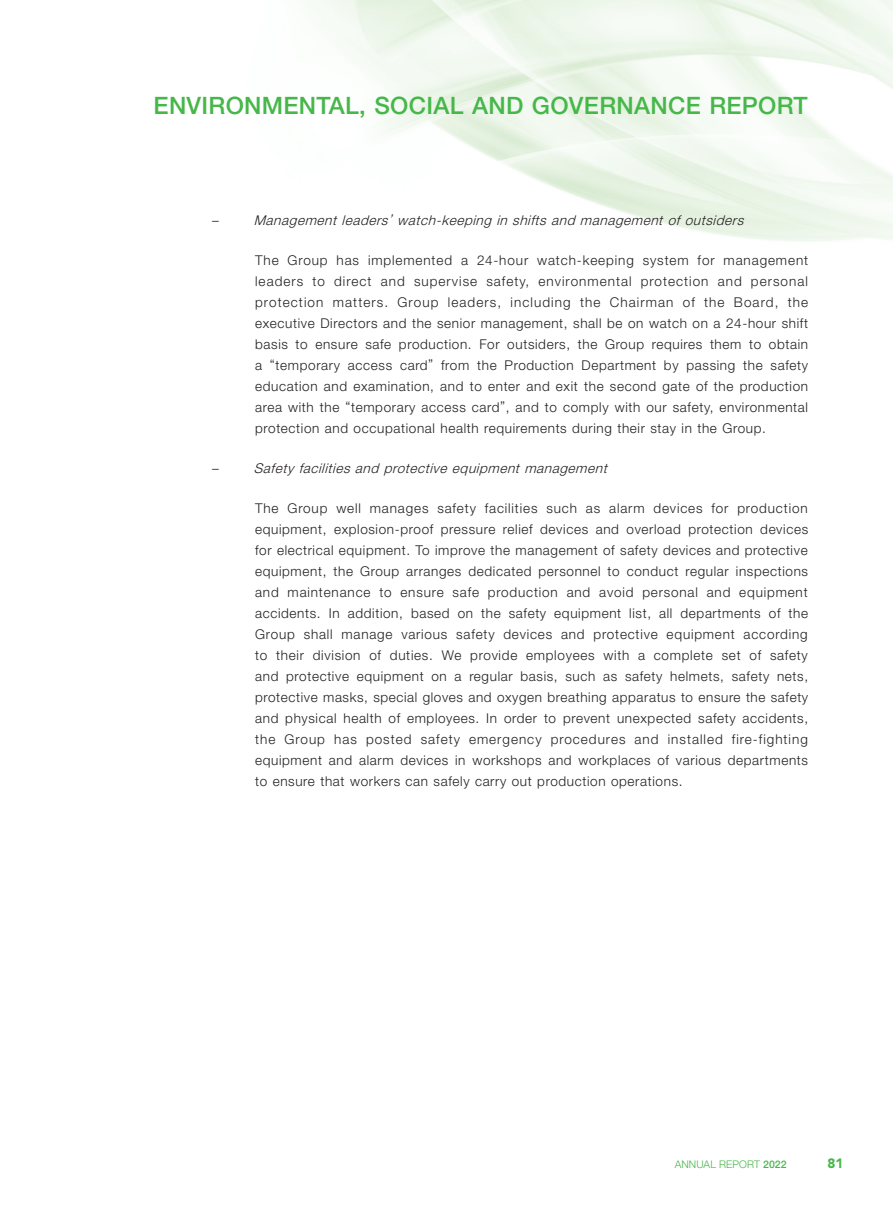
<style>
.page{position:relative;width:893px;height:1212px;background:#fff}
.page>*{position:absolute;margin:0;border:0;box-sizing:border-box;transform-origin:0 0}
.t1{font:500 24px "Helvetica Neue LT Std";letter-spacing:.01em;color:#46b749}
.t2{font:300 13.5px/21px "Helvetica Neue LT Std";letter-spacing:.05em;color:#231f20;text-align:justify}
.t3{font:italic 300 13.5px "Helvetica Neue LT Std";color:#231f20}
.t4{font:900 13.5px "Avenir LT Std";color:#46b749}
.t5{font:300 10.5px "Helvetica Neue LT Std";letter-spacing:.005em;color:#46b749}
.s1{font-weight:500}
</style>
<div class="page">
<h1 class="t1" style="left:154px;top:91px;width:656px">ENVIRONMENTAL, SOCIAL AND GOVERNANCE REPORT</h1>
<p class="t3" style="left:211px;top:212px;width:538px">– Management leaders’ watch-keeping in shifts and management of outsiders</p>
<p class="t2" style="left:255px;top:249px;width:555px">The Group has implemented a 24-hour watch-keeping system for management leaders to direct and supervise safety, environmental protection and personal protection matters. Group leaders, including the Chairman of the Board, the executive Directors and the senior management, shall be on watch on a 24-hour shift basis to ensure safe production. For outsiders, the Group requires them to obtain a “temporary access card” from the Production Department by passing the safety education and examination, and to enter and exit the second gate of the production area with the “temporary access card”, and to comply with our safety, environmental protection and occupational health requirements during their stay in the Group.</p>
<p class="t3" style="left:211px;top:460px;width:401px">– Safety facilities and protective equipment management</p>
<p class="t2" style="left:255px;top:497px;width:555px">The Group well manages safety facilities such as alarm devices for production equipment, explosion-proof pressure relief devices and overload protection devices for electrical equipment. To improve the management of safety devices and protective equipment, the Group arranges dedicated personnel to conduct regular inspections and maintenance to ensure safe production and avoid personal and equipment accidents. In addition, based on the safety equipment list, all departments of the Group shall manage various safety devices and protective equipment according to their division of duties. We provide employees with a complete set of safety and protective equipment on a regular basis, such as safety helmets, safety nets, protective masks, special gloves and oxygen breathing apparatus to ensure the safety and physical health of employees. In order to prevent unexpected safety accidents, the Group has posted safety emergency procedures and installed fire-fighting equipment and alarm devices in workshops and workplaces of various departments to ensure that workers can safely carry out production operations.</p>
<p class="t5" style="left:675px;top:1158px;width:113px">ANNUAL REPORT <span class="s1">2022</span></p>
<p class="t4" style="left:827px;top:1155px;width:18px">81</p>
</div>
